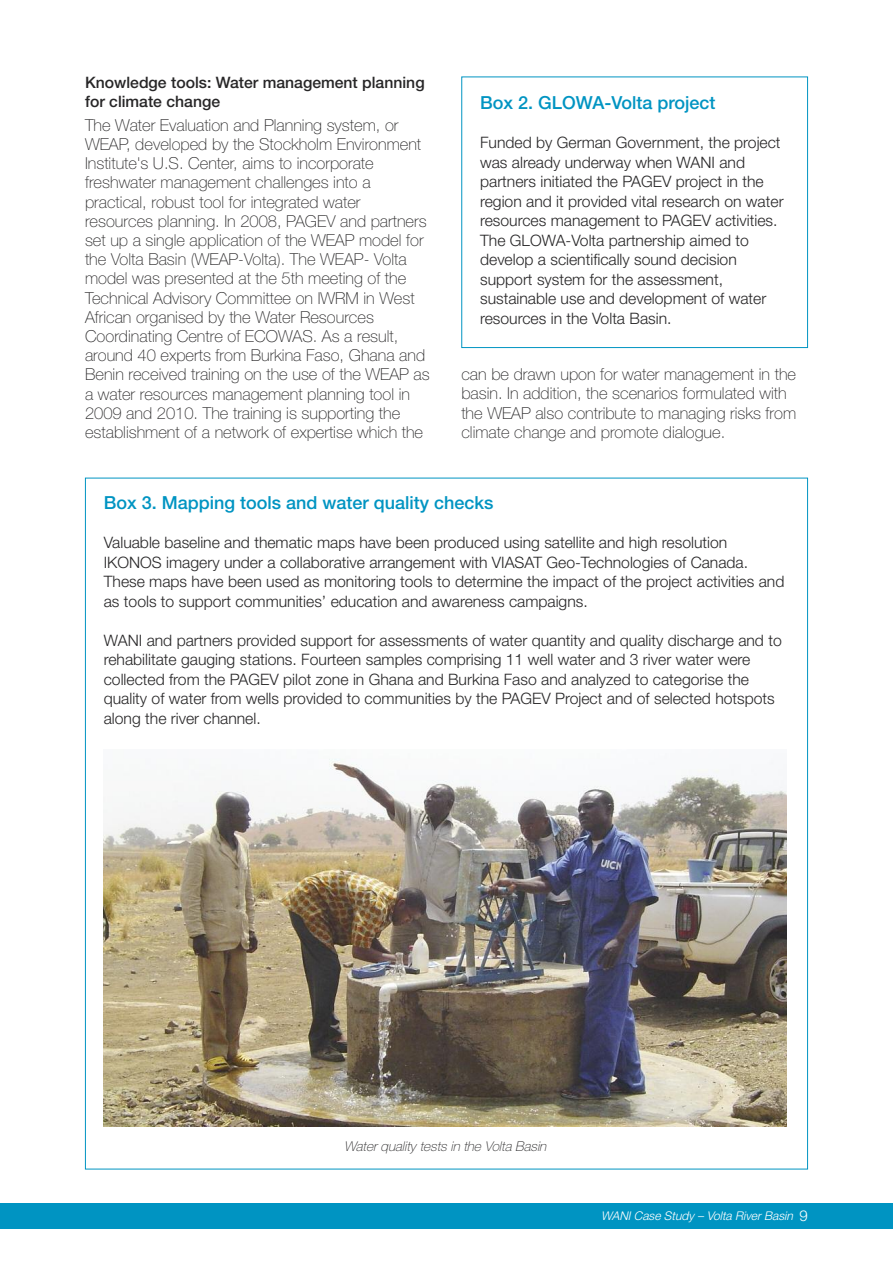
<style>
.page{position:relative;width:893px;height:1263px;background:#fff}
.page>*{position:absolute;margin:0;border:0;box-sizing:border-box;transform-origin:0 0}
.t1{font:500 18px "Helvetica Neue LT Std";color:#0094c2}
.t2{font:100 16.5px/19.2px "Helvetica Neue LT Std";color:#272627}
.t3{font:300 15.75px/19.5px "Helvetica Neue LT Std";color:#272627}
.t4{font:500 15.75px/19.5px "Helvetica Neue LT Std";color:#272627}
.t5{font:italic 100 13.5px "Helvetica Neue LT Std";color:#272627}
.t6{font:italic 300 12px "Helvetica Neue LT Std";color:#fff}
.s1{font-style:normal;font-size:15px}
</style>
<div class="page">
<div style="left:0;top:1203px;width:893px;height:26px;background:#0094c2"></div>
<img style="left:104px;top:759px;width:683px;height:367px">
<div style="left:461px;top:77px;width:347px;height:271px;border:1px solid #0094c2"></div>
<p class="t4" style="left:85px;top:74px;width:341px">Knowledge tools: Water management planning for climate change</p>
<p class="t2" style="left:85px;top:117px;width:346px">The Water Evaluation and Planning system, or WEAP, developed by the Stockholm Environment Institute's U.S. Center, aims to incorporate freshwater management challenges into a practical, robust tool for integrated water resources planning. In 2008, PAGEV and partners set up a single application of the WEAP model for the Volta Basin (WEAP-Volta). The WEAP- Volta model was presented at the 5th meeting of the Technical Advisory Committee on IWRM in West African organised by the Water Resources Coordinating Centre of ECOWAS. As a result, around 40 experts from Burkina Faso, Ghana and Benin received training on the use of the WEAP as a water resources management planning tool in 2009 and 2010. The training is supporting the establishment of a network of expertise which the</p>
<p class="t1" style="left:480px;top:96px;width:237px">Box 2. GLOWA-Volta project</p>
<p class="t3" style="left:480px;top:134px;width:305px">Funded by German Government, the project was already underway when WANI and partners initiated the PAGEV project in the region and it provided vital research on water resources management to PAGEV activities.<br>The GLOWA-Volta partnership aimed to develop a scientifically sound decision support system for the assessment, sustainable use and development of water resources in the Volta Basin.</p>
<p class="t2" style="left:461px;top:366px;width:336px">can be drawn upon for water management in the basin. In addition, the scenarios formulated with the WEAP also contribute to managing risks from climate change and promote dialogue.</p>
<p class="t1" style="left:104px;top:496px;width:391px">Box 3. Mapping tools and water quality checks</p>
<p class="t3" style="left:104px;top:534px;width:682px">Valuable baseline and thematic maps have been produced using satellite and high resolution IKONOS imagery under a collaborative arrangement with VIASAT Geo-Technologies of Canada.<br>These maps have been used as monitoring tools to determine the impact of the project activities and as tools to support communities’ education and awareness campaigns.</p>
<p class="t3" style="left:104px;top:632px;width:679px">WANI and partners provided support for assessments of water quantity and quality discharge and to rehabilitate gauging stations. Fourteen samples comprising 11 well water and 3 river water were collected from the PAGEV pilot zone in Ghana and Burkina Faso and analyzed to categorise the quality of water from wells provided to communities by the PAGEV Project and of selected hotspots along the river channel.</p>
<p class="t5" style="left:344px;top:1141px;width:206px">Water quality tests in the Volta Basin</p>
<p class="t6" style="left:601px;top:1211px;width:208px">WANI Case Study – Volta River Basin <span class="s1">9</span></p>
</div>
